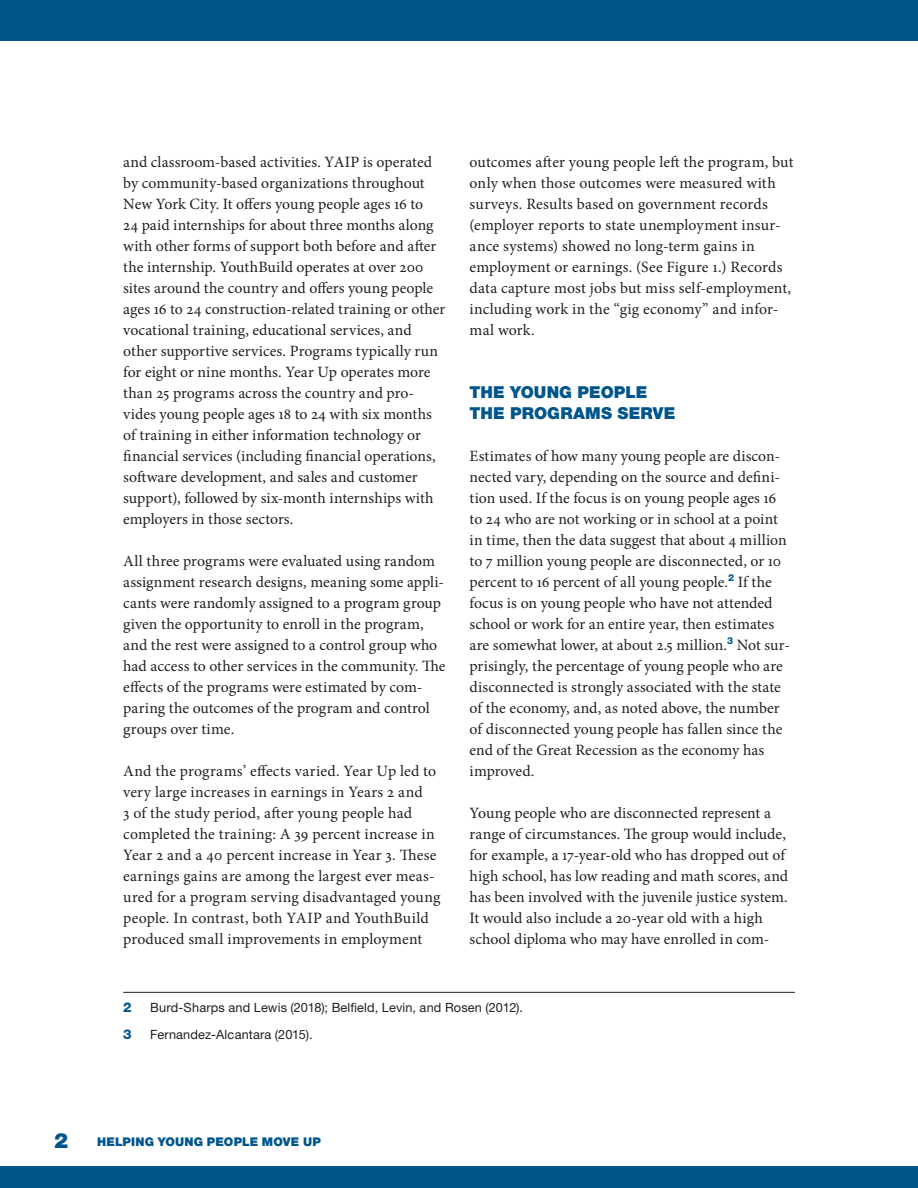
<style>
.page{position:relative;width:918px;height:1188px;background:#fff}
.page>*{position:absolute;margin:0;border:0;box-sizing:border-box;transform-origin:0 0}
.t1{font:900 21px "Helvetica Neue LT Std";color:#00558b}
.Subhead_A{font:900 16.5px/21px "Helvetica Neue LT Std";letter-spacing:.005em;color:#00558b}
.Body_Text{font:15.75px/21px "Minion Pro";letter-spacing:.005em;color:#231f20}
.Footnotes{font:800 13.5px "Helvetica Neue LT Std";color:#00558b}
.Footnotes-2{font:12.75px "Helvetica Neue LT Std";letter-spacing:.01em;color:#231f20}
.t2{font:900 12px "Helvetica Neue LT Std";letter-spacing:.015em;color:#00558b}
</style>
<div class="page">
<div style="left:0;top:1166px;width:918px;height:22px;background:#00558b"></div>
<div style="left:0;top:0;width:918px;height:40px;background:#00558b"></div>
<hr style="left:123px;top:992px;width:672px;height:1px;background:#231f20">
<p class="Body_Text" style="left:123px;top:151px;width:324px">and classroom-based activities. YAIP is operated by community-based organizations throughout New York City. It offers young people ages 16 to<br>24 paid internships for about three months along with other forms of support both before and after the internship. YouthBuild operates at over 200 sites around the country and offers young people ages 16 to 24 construction-related training or other vocational training, educational services, and other supportive services. Programs typically run for eight or nine months. Year Up operates more than 25 programs across the country and pro&shy;vides young people ages 18 to 24 with six months of training in either information technology or financial services (including financial operations, software development, and sales and customer support), followed by six-month internships with employers in those sectors.</p>
<p class="Body_Text" style="left:123px;top:550px;width:324px">All three programs were evaluated using random assignment research designs, meaning some appli&shy;cants were randomly assigned to a program group given the opportunity to enroll in the program, and the rest were assigned to a control group who had access to other services in the community. The effects of the programs were estimated by com&shy;paring the outcomes of the program and control groups over time.</p>
<p class="Body_Text" style="left:123px;top:760px;width:319px">And the programs’ effects varied. Year Up led to very large increases in earnings in Years 2 and<br>3 of the study period, after young people had completed the training: A 39 percent increase in Year 2 and a 40 percent increase in Year 3. These earnings gains are among the largest ever meas&shy;ured for a program serving disadvantaged young people. In contrast, both YAIP and YouthBuild produced small improvements in employment</p>
<p class="Body_Text" style="left:470px;top:151px;width:325px">outcomes after young people left the program, but only when those outcomes were measured with surveys. Results based on government records (employer reports to state unemployment insur&shy;ance systems) showed no long-term gains in employment or earnings. (See Figure 1.) Records data capture most jobs but miss self-employment, including work in the “gig economy” and infor&shy;mal work.</p>
<p class="Subhead_A" style="left:470px;top:381px;width:207px">THE YOUNG PEOPLE<br>THE PROGRAMS SERVE</p>
<p class="Body_Text" style="left:470px;top:445px;width:322px">Estimates of how many young people are discon&shy;nected vary, depending on the source and defini&shy;tion used. If the focus is on young people ages 16 to 24 who are not working or in school at a point in time, then the data suggest that about 4 million to 7 million young people are disconnected, or 10 percent to 16 percent of all young people.<sup>2</sup> If the focus is on young people who have not attended school or work for an entire year, then estimates are somewhat lower, at about 2.5 million.<sup>3</sup> Not sur&shy;prisingly, the percentage of young people who are disconnected is strongly associated with the state of the economy, and, as noted above, the number of disconnected young people has fallen since the end of the Great Recession as the economy has improved.</p>
<p class="Body_Text" style="left:470px;top:802px;width:320px">Young people who are disconnected represent a range of circumstances. The group would include, for example, a 17-year-old who has dropped out of high school, has low reading and math scores, and has been involved with the juvenile justice system.<br>It would also include a 20-year old with a high school diploma who may have enrolled in com-</p>
<p class="Footnotes" style="left:123px;top:999px;width:10px">2</p>
<p class="Footnotes-2" style="left:150px;top:1000px;width:374px">Burd-Sharps and Lewis (2018); Belfield, Levin, and Rosen (2012).</p>
<p class="Footnotes" style="left:123px;top:1027px;width:10px">3</p>
<p class="Footnotes-2" style="left:150px;top:1027px;width:164px">Fernandez-Alcantara (2015).</p>
<h1 class="t1" style="left:54px;top:1128px;width:16px">2</h1>
<p class="t2" style="left:97px;top:1134px;width:225px">HELPING YOUNG PEOPLE MOVE UP</p>
</div>
